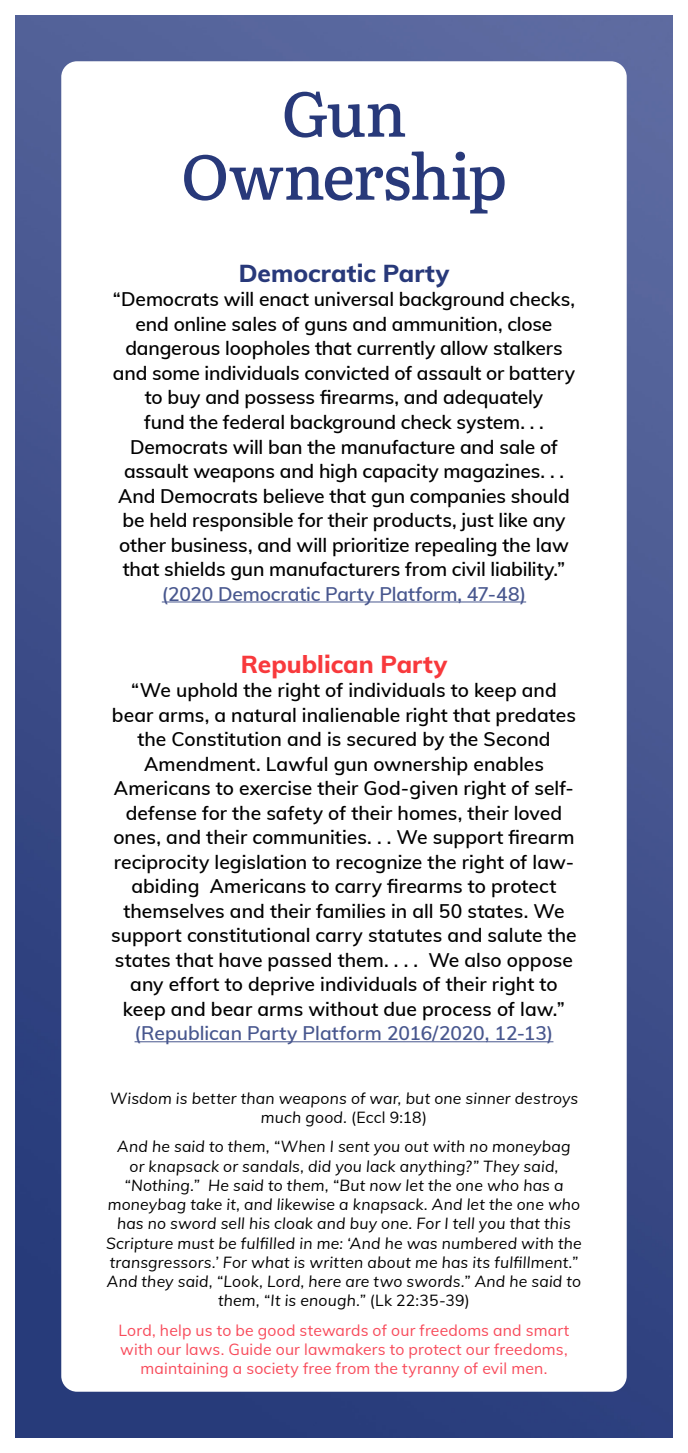
<style>
.page{position:relative;width:688px;height:1453px;background:#fff}
.page>*{position:absolute;margin:0;border:0;box-sizing:border-box;transform-origin:0 0}
.t1{font:500 63px/63px "Literata";letter-spacing:-.03em;color:#28397a;text-align:center}
.t2{font:800 24.5px "Muli";letter-spacing:.005em;color:#28397a}
.t3{font:800 24.5px "Muli";color:#f8393c}
.t4{font:600 19.25px/24.5px "Muli";color:#000;text-align:center}
.t5{font:600 19.25px "Muli";letter-spacing:-.005em;color:#48578e}
.t6{font:italic 15.75px/19.2px "Muli";letter-spacing:.01em;color:#000;text-align:center}
.t7{font:15.75px/19.2px "Muli";letter-spacing:.01em;color:#f84b5b;text-align:center}
.s1{font-style:normal}
</style>
<div class="page">
<img style="left:16px;top:16px;width:656px;height:1421px">
<div style="left:61px;top:61px;width:565px;height:1330px;background:#fff;border-radius:16px"></div>
<hr style="left:162px;top:601px;width:364px;height:1px;background:#48578e">
<hr style="left:134px;top:1041px;width:419px;height:1px;background:#48578e">
<h1 class="t1" style="left:181px;top:78px;width:328px">Gun<br>Ownership</h1>
<p class="t2" style="left:239px;top:255px;width:212px">Democratic Party</p>
<p class="t4" style="left:113px;top:286px;width:464px">“Democrats will enact universal background checks, end online sales of guns and ammunition, close dangerous loopholes that currently allow stalkers and some individuals convicted of assault or battery to buy and possess firearms, and adequately<br>fund the federal background check system. . .<br>Democrats will ban the manufacture and sale of assault weapons and high capacity magazines. . .<br>And Democrats believe that gun companies should be held responsible for their products, just like any other business, and will prioritize repealing the law that shields gun manufacturers from civil liability.”</p>
<p class="t5" style="left:162px;top:579px;width:366px">(2020 Democratic Party Platform, 47-48)</p>
<p class="t3" style="left:241px;top:646px;width:208px">Republican Party</p>
<p class="t4" style="left:111px;top:677px;width:467px">“We uphold the right of individuals to keep and bear arms, a natural inalienable right that predates the Constitution and is secured by the Second Amendment. Lawful gun ownership enables Americans to exercise their God-given right of self&shy;defense for the safety of their homes, their loved ones, and their communities. . . We support firearm reciprocity legislation to recognize the right of law&shy;abiding Americans to carry firearms to protect themselves and their families in all 50 states. We support constitutional carry statutes and salute the states that have passed them. . . . We also oppose any effort to deprive individuals of their right to keep and bear arms without due process of law.”</p>
<p class="t5" style="left:134px;top:1019px;width:420px">(Republican Party Platform 2016/2020, 12-13)</p>
<p class="t6" style="left:110px;top:1087px;width:470px">Wisdom is better than weapons of war, but one sinner destroys much good. <span class="s1">(Eccl 9:18)</span></p>
<p class="t6" style="left:106px;top:1136px;width:477px">And he said to them, “When I sent you out with no moneybag<br>or knapsack or sandals, did you lack anything?” They said, “Nothing.” He said to them, “But now let the one who has a moneybag take it, and likewise a knapsack. And let the one who has no sword sell his cloak and buy one. For I tell you that this Scripture must be fulfilled in me: ‘And he was numbered with the transgressors.’ For what is written about me has its fulfillment.” And they said, “Look, Lord, here are two swords.” And he said to them, “It is enough.” <span class="s1">(Lk 22:35-39)</span></p>
<p class="t7" style="left:118px;top:1319px;width:452px">Lord, help us to be good stewards of our freedoms and smart with our laws. Guide our lawmakers to protect our freedoms, maintaining a society free from the tyranny of evil men.</p>
</div>
